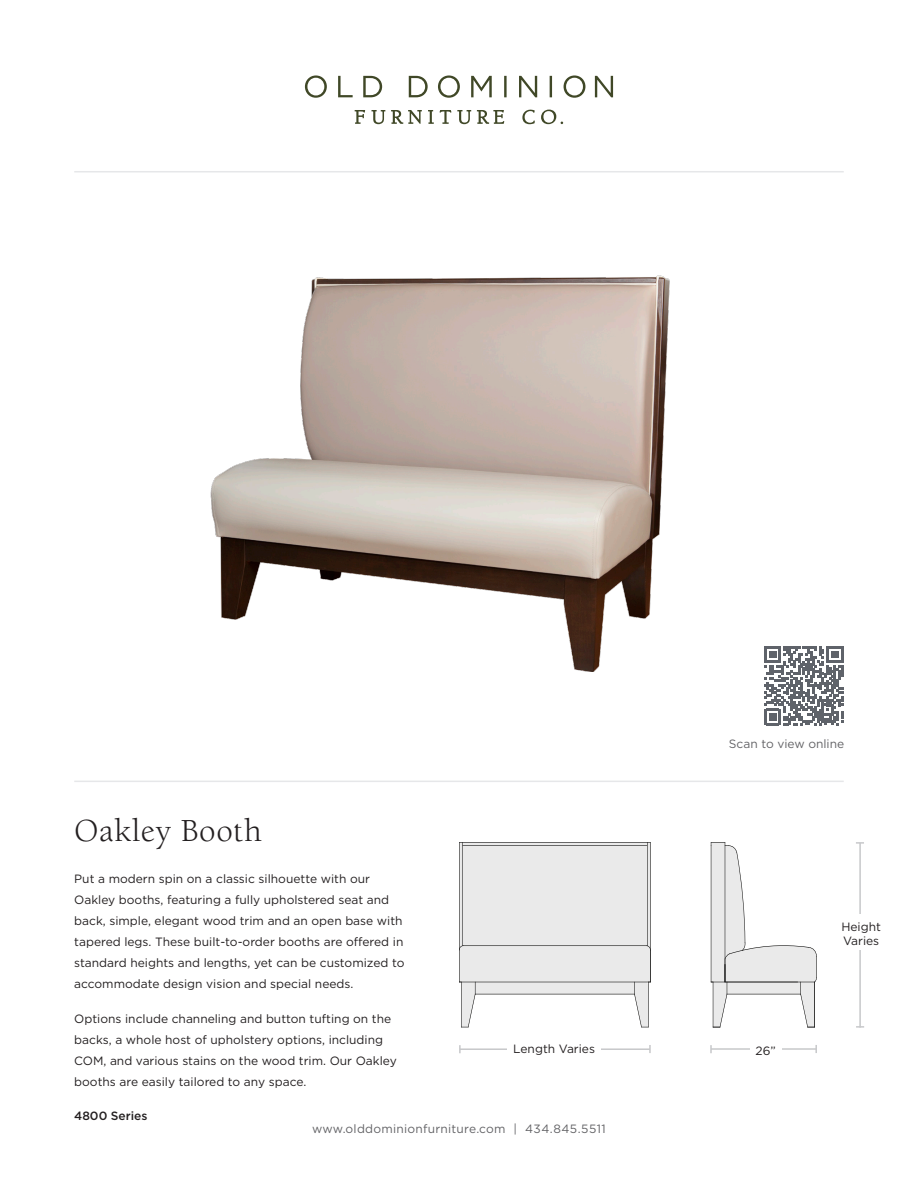
<style>
.page{position:relative;width:918px;height:1188px;background:#fff}
.page>*{position:absolute;margin:0;border:0;box-sizing:border-box;transform-origin:0 0}
.t1{font:33px "Berkeley Std";letter-spacing:.02em;color:#231f20}
.t2{font:12px/21px "Gotham";color:#231f20}
.t3{font:12px "Gotham";letter-spacing:.02em;color:#636366}
.t4{font:12px "Gotham";color:#636366}
.t5{font:500 12px "Gotham";color:#231f20}
</style>
<div class="page">
<hr style="left:74px;top:781px;width:770px;height:1px;background:#e6e7e9">
<hr style="left:74px;top:171px;width:770px;height:1px;background:#e6e7e9">
<svg style="left:764px;top:646px;width:79px;height:79px"></svg>
<img style="left:211px;top:275px;width:459px;height:397px">
<svg style="left:711px;top:842px;width:106px;height:186px"></svg>
<svg style="left:459px;top:842px;width:192px;height:186px"></svg>
<svg style="left:305px;top:75px;width:308px;height:49px"></svg>
<hr style="left:859px;top:843px;width:2px;height:185px;background:#c7c8ca">
<svg style="left:856px;top:842px;width:8px;height:2px"></svg>
<svg style="left:856px;top:1026px;width:8px;height:2px"></svg>
<hr style="left:460px;top:1048px;width:190px;height:2px;background:#c7c8ca">
<hr style="left:711px;top:1048px;width:105px;height:2px;background:#c7c8ca">
<svg style="left:710px;top:1045px;width:2px;height:8px"></svg>
<svg style="left:459px;top:1045px;width:2px;height:8px"></svg>
<svg style="left:815px;top:1045px;width:2px;height:8px"></svg>
<svg style="left:649px;top:1045px;width:2px;height:8px"></svg>
<div style="left:750px;top:1042px;width:32px;height:13px;background:#fff"></div>
<div style="left:508px;top:1042px;width:93px;height:12px;background:#fff"></div>
<div style="left:843px;top:915px;width:37px;height:35px;background:#fff"></div>
<h1 class="t1" style="left:74px;top:818px;width:189px">Oakley Booth</h1>
<p class="t2" style="left:74px;top:869px;width:332px">Put a modern spin on a classic silhouette with our Oakley booths, featuring a fully upholstered seat and back, simple, elegant wood trim and an open base with tapered legs. These built-to-order booths are offered in standard heights and lengths, yet can be customized to accommodate design vision and special needs.</p>
<p class="t2" style="left:74px;top:1009px;width:324px">Options include channeling and button tufting on the backs, a whole host of upholstery options, including COM, and various stains on the wood trim. Our Oakley booths are easily tailored to any space.</p>
<p class="t5" style="left:74px;top:1109px;width:75px">4800 Series</p>
<p class="t4" style="left:729px;top:738px;width:117px">Scan to view online</p>
<p class="t2" style="left:513px;top:1039px;width:83px">Length Varies</p>
<p class="t2" style="left:756px;top:1041px;width:22px">26”</p>
<p class="t2" style="left:841px;top:921px;width:41px;line-height:13.5px">Height<br>Varies</p>
<p class="t3" style="left:312px;top:1124px;width:295px">www.olddominionfurniture.com | 434.845.5511</p>
</div>
